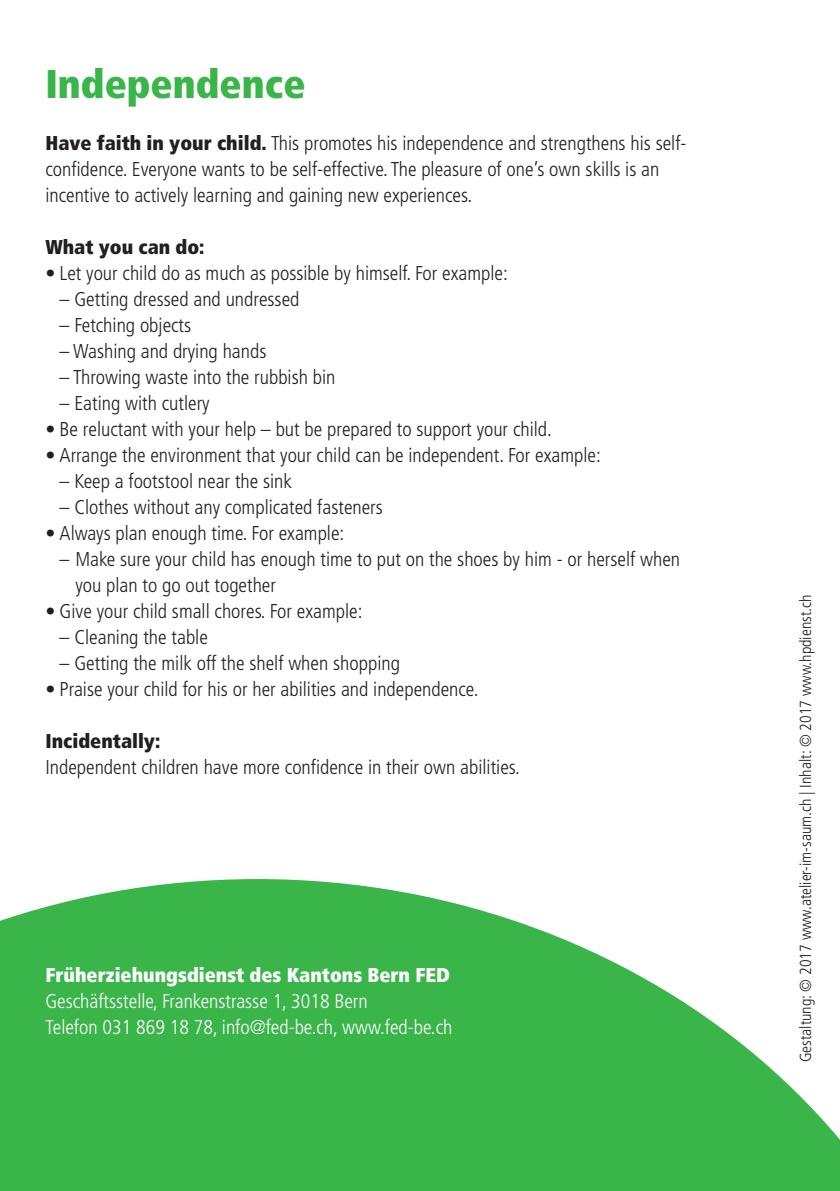
<style>
.page{position:relative;width:840px;height:1191px;background:#fff}
.page>*{position:absolute;margin:0;border:0;box-sizing:border-box;transform-origin:0 0}
.t1{font:900 condensed 40px "Frutiger";color:#3ab54a}
.t2{font:300 condensed 20px/26px "Frutiger";color:#231f20}
.t3{font:300 condensed 20px/26px "Frutiger";color:#fff}
.t4{font:900 condensed 20px "Frutiger";color:#fff}
.t5{font:900 condensed 20px "Frutiger";color:#231f20}
.t6{font:300 condensed 16px "Frutiger";color:#231f20}
.s1{font-weight:900}
</style>
<div class="page">
<svg style="left:0;top:879px;width:839px;height:312px;fill:#3ab54a"></svg>
<h1 class="t1" style="left:45px;top:60px;width:261px">Independence</h1>
<p class="t2" style="left:45px;top:130px;width:642px"><span class="s1">Have faith in your child.</span> This promotes his independence and strengthens his self&shy;confidence. Everyone wants to be self-effective. The pleasure of one’s own skills is an incentive to actively learning and gaining new experiences.</p>
<p class="t5" style="left:45px;top:235px;width:160px">What you can do:</p>
<p class="t2" style="left:45px;top:260px;width:464px">• Let your child do as much as possible by himself. For example:</p>
<p class="t2" style="left:60px;top:286px;width:241px">– Getting dressed and undressed</p>
<p class="t2" style="left:60px;top:312px;width:133px">– Fetching objects</p>
<p class="t2" style="left:60px;top:338px;width:208px">– Washing and drying hands</p>
<p class="t2" style="left:60px;top:364px;width:277px">– Throwing waste into the rubbish bin</p>
<p class="t2" style="left:60px;top:390px;width:151px">– Eating with cutlery</p>
<p class="t2" style="left:45px;top:416px;width:507px">• Be reluctant with your help – but be prepared to support your child.</p>
<p class="t2" style="left:45px;top:442px;width:556px">• Arrange the environment that your child can be independent. For example:</p>
<p class="t2" style="left:60px;top:468px;width:234px">– Keep a footstool near the sink</p>
<p class="t2" style="left:60px;top:494px;width:324px">– Clothes without any complicated fasteners</p>
<p class="t2" style="left:45px;top:520px;width:300px">• Always plan enough time. For example:</p>
<p class="t2" style="left:75px;top:546px;width:606px;text-indent:-16px">– Make sure your child has enough time to put on the shoes by him - or herself when you plan to go out together</p>
<p class="t2" style="left:45px;top:598px;width:318px">• Give your child small chores. For example:</p>
<p class="t2" style="left:60px;top:624px;width:150px">– Cleaning the table</p>
<p class="t2" style="left:60px;top:650px;width:341px">– Getting the milk off the shelf when shopping</p>
<p class="t2" style="left:45px;top:676px;width:434px">• Praise your child for his or her abilities and independence.</p>
<p class="t5" style="left:45px;top:729px;width:116px">Incidentally:</p>
<p class="t2" style="left:45px;top:754px;width:476px">Independent children have more confidence in their own abilities.</p>
<p class="t4" style="left:45px;top:963px;width:405px">Früherziehungsdienst des Kantons Bern FED</p>
<p class="t3" style="left:45px;top:988px;width:408px">Geschäftsstelle, Frankenstrasse 1, 3018 Bern<br>Telefon 031 869 18 78, info@fed-be.ch, www.fed-be.ch</p>
<p class="t6" style="left:796px;top:1062px;width:469px;rotate:-90deg">Gestaltung: © 2017 www.atelier-im-saum.ch | Inhalt: © 2017 www.hpdienst.ch</p>
</div>
